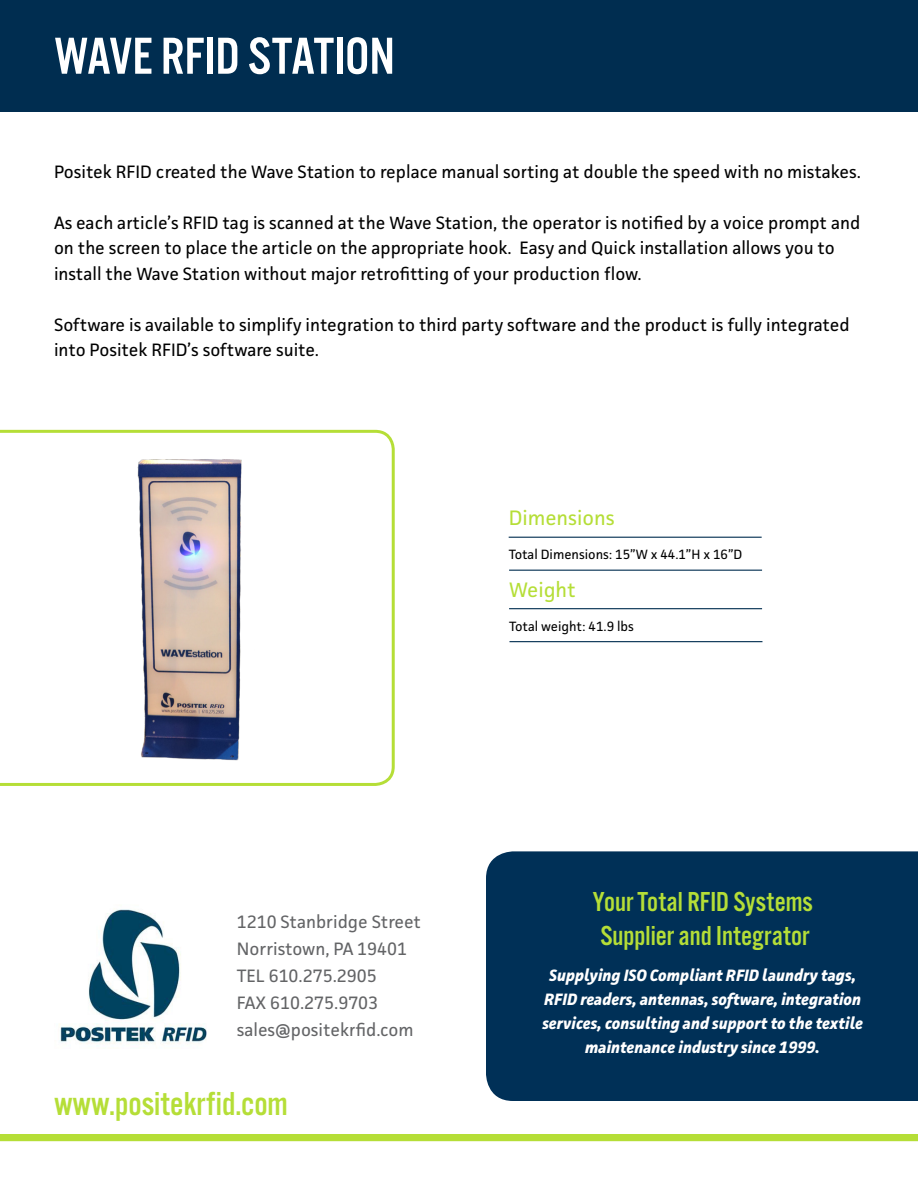
<style>
.page{position:relative;width:918px;height:1188px;background:#fff}
.page>*{position:absolute;margin:0;border:0;box-sizing:border-box;transform-origin:0 0}
.t1{font:54px "Alternate Got No 3 D";color:#fff}
.t2{font:34.5px "Alternate Got No 3 D";color:#b5de37}
.t3{font:28.5px/34.2px "Alternate Got No 3 D";color:#b5de37}
.t4{font:21px "Facit";color:#b5de37}
.t5{font:18px/25.5px "Facit";color:#000}
.t6{font:18px/27px "Facit";color:#636466}
.t7{font:italic 700 16.5px/24px "Facit";color:#fff;text-align:center}
.t8{font:13.5px "Facit";color:#000}
</style>
<div class="page">
<div style="left:0;top:1134px;width:918px;height:7px;background:#b5de37"></div>
<div style="left:486px;top:851px;width:432px;height:250px;background:#003057"></div>
<img style="left:59px;top:909px;width:148px;height:137px">
<svg style="left:0;top:430px;width:395px;height:356px"></svg>
<div style="left:0;top:0;width:918px;height:111px;background:#002d50"></div>
<hr style="left:509px;top:570px;width:253px;height:1px;background:#002d50">
<hr style="left:509px;top:537px;width:253px;height:1px;background:#002d50">
<hr style="left:509px;top:641px;width:253px;height:1px;background:#002d50">
<hr style="left:509px;top:608px;width:253px;height:1px;background:#002d50">
<h1 class="t1" style="left:54px;top:28px;width:342px">WAVE RFID STATION</h1>
<p class="t5" style="left:54px;top:159px;width:809px">Positek RFID created the Wave Station to replace manual sorting at double the speed with no mistakes.</p>
<p class="t5" style="left:54px;top:210px;width:808px">As each article’s RFID tag is scanned at the Wave Station, the operator is notified by a voice prompt and on the screen to place the article on the appropriate hook. Easy and Quick installation allows you to install the Wave Station without major retrofitting of your production flow.</p>
<p class="t5" style="left:54px;top:312px;width:797px">Software is available to simplify integration to third party software and the product is fully integrated into Positek RFID’s software suite.</p>
<p class="t4" style="left:509px;top:505px;width:107px">Dimensions</p>
<p class="t8" style="left:509px;top:546px;width:235px">Total Dimensions: 15”W x 44.1”H x 16”D</p>
<p class="t4" style="left:509px;top:577px;width:68px">Weight</p>
<p class="t8" style="left:509px;top:618px;width:126px">Total weight: 41.9 lbs</p>
<p class="t6" style="left:237px;top:908px;width:186px">1210 Stanbridge Street<br>Norristown, PA 19401<br>TEL 610.275.2905<br>FAX 610.275.9703 sales@positekrfid.com</p>
<h2 class="t2" style="left:54px;top:1086px;width:235px">www.positekrfid.com</h2>
<h3 class="t3" style="left:593px;top:884px;width:222px">Your Total RFID Systems<br>Supplier and Integrator</h3>
<p class="t7" style="left:542px;top:963px;width:322px">Supplying ISO Compliant RFID laundry tags, RFID readers, antennas, software, integration services, consulting and support to the textile maintenance industry since 1999.</p>
</div>
